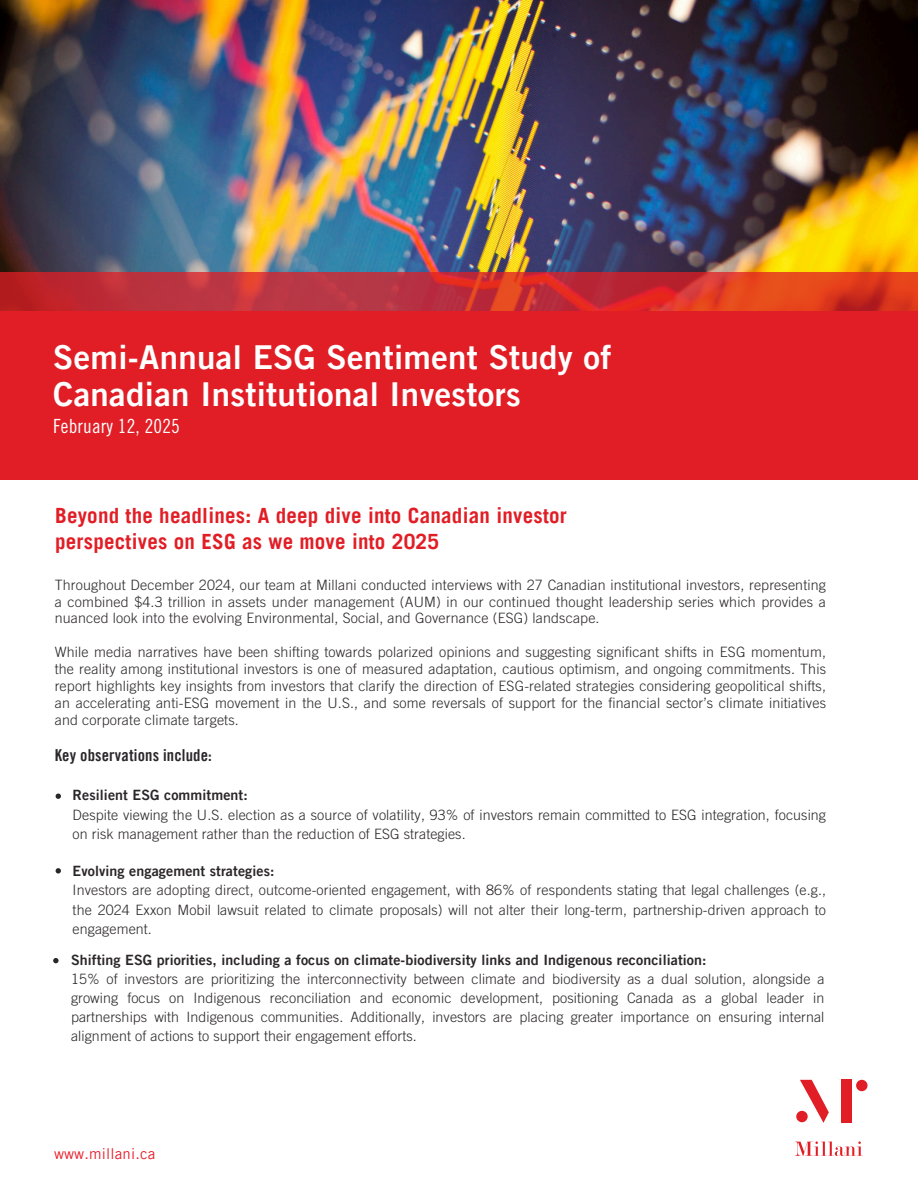
<style>
.page{position:relative;width:918px;height:1188px;background:#fff}
.page>*{position:absolute;margin:0;border:0;box-sizing:border-box;transform-origin:0 0}
.t1{font:33px/37.2px "Trade Gothic LT Pro Bd 2";letter-spacing:.01em;color:#fff}
.t2{font:700 21px/25.8px "Trade Gothic LT Pro";letter-spacing:.01em;color:#e11e25}
.t3{font:19.5px "Trade Gothic LT Std Cn 18";letter-spacing:.01em;color:#fff}
.t4{font:16.5px "Trade Gothic LT Pro Bd Cn 20";letter-spacing:.01em;color:#2a2629}
.t5{font:15px "Trade Gothic LT Pro";letter-spacing:.01em;color:#e7222e}
.t6{font:300 14.25px/19.2px "Trade Gothic LT Std";letter-spacing:.005em;color:#2a2629;text-align:justify}
.t7{font:14.25px "Trade Gothic LT Pro Bd 2";letter-spacing:.005em;color:#2a2629}
</style>
<div class="page">
<img style="left:0;top:0;width:918px;height:272px">
<svg style="left:0;top:272px;width:918px;height:39px;background:#c83331"></svg>
<svg style="left:56px;top:794px;width:5px;height:5px"></svg>
<svg style="left:56px;top:868px;width:5px;height:6px"></svg>
<svg style="left:53px;top:958px;width:6px;height:5px"></svg>
<svg style="left:814px;top:1141px;width:49px;height:15px"></svg>
<svg style="left:800px;top:1080px;width:29px;height:43px"></svg>
<div style="left:842px;top:1080px;width:10px;height:42px;background:#e11e25"></div>
<div style="left:856px;top:1080px;width:12px;height:11px;background:#e11e25;border-radius:50%"></div>
<div style="left:796px;top:1111px;width:12px;height:11px;background:#e11e25;border-radius:50%"></div>
<div style="left:0;top:311px;width:918px;height:169px;background:#e11e25"></div>
<p class="t1" style="left:53px;top:343px;width:560px">Semi-Annual ESG Sentiment Study of<br>Canadian Institutional Investors</p>
<p class="t3" style="left:53px;top:419px;width:128px">February 12, 2025</p>
<p class="t2" style="left:55px;top:505px;width:513px">Beyond the headlines: A deep dive into Canadian investor perspectives on ESG as we move into 2025</p>
<p class="t6" style="left:55px;top:578px;width:773px;line-height:16.8px">Throughout December 2024, our team at Millani conducted interviews with 27 Canadian institutional investors, representing a combined $4.3 trillion in assets under management (AUM) in our continued thought leadership series which provides a nuanced look into the evolving Environmental, Social, and Governance (ESG) landscape.</p>
<p class="t6" style="left:55px;top:646px;width:773px;line-height:16.8px">While media narratives have been shifting towards polarized opinions and suggesting significant shifts in ESG momentum, the reality among institutional investors is one of measured adaptation, cautious optimism, and ongoing commitments. This report highlights key insights from investors that clarify the direction of ESG-related strategies considering geopolitical shifts, an accelerating anti-ESG movement in the U.S., and some reversals of support for the financial sector’s climate initiatives and corporate climate targets.</p>
<h3 class="t4" style="left:55px;top:749px;width:159px">Key observations include:</h3>
<h1 class="t7" style="left:73px;top:790px;width:177px">Resilient ESG commitment:</h1>
<h2 class="t6" style="left:73px;top:807px;width:755px">Despite viewing the U.S. election as a source of volatility, 93% of investors remain committed to ESG integration, focusing on risk management rather than the reduction of ESG strategies.</h2>
<p class="t7" style="left:73px;top:866px;width:203px">Evolving engagement strategies:</p>
<p class="t6" style="left:73px;top:883px;width:755px">Investors are adopting direct, outcome-oriented engagement, with 86% of respondents stating that legal challenges (e.g., the 2024 Exxon Mobil lawsuit related to climate proposals) will not alter their long-term, partnership-driven approach to engagement.</p>
<p class="t7" style="left:71px;top:954px;width:637px">Shifting ESG priorities, including a focus on climate-biodiversity links and Indigenous reconciliation:</p>
<p class="t6" style="left:71px;top:971px;width:755px">15% of investors are prioritizing the interconnectivity between climate and biodiversity as a dual solution, alongside a growing focus on Indigenous reconciliation and economic development, positioning Canada as a global leader in partnerships with Indigenous communities. Additionally, investors are placing greater importance on ensuring internal alignment of actions to support their engagement efforts.</p>
<p class="t5" style="left:54px;top:1148px;width:103px">www.millani.ca</p>
</div>
